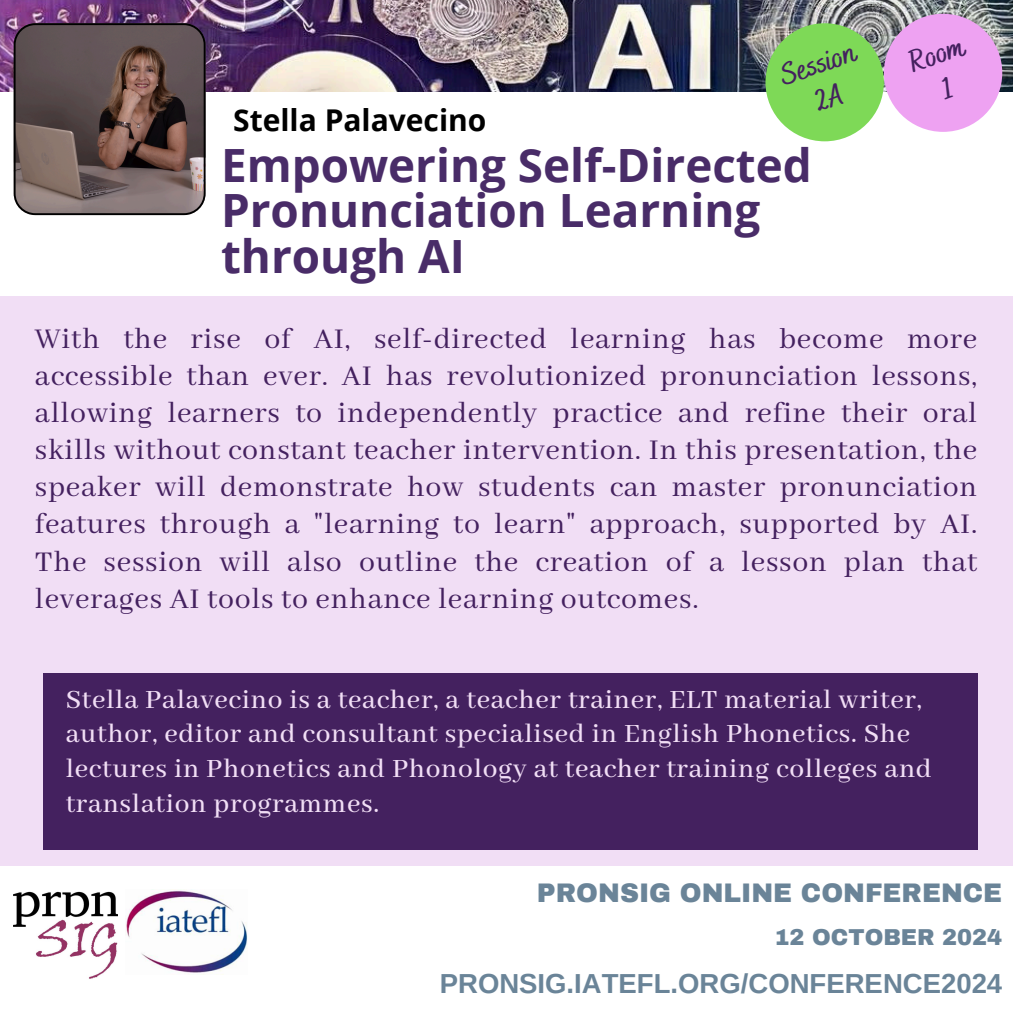
<style>
.page{position:relative;width:1013px;height:1013px;background:#fff}
.page>*{position:absolute;margin:0;border:0;box-sizing:border-box;transform-origin:0 0}
.t1{font:700 45.81px/45.5px "Open Sans";color:#492c68}
.t2{font:31.88px/37px "Abhaya Libre";letter-spacing:.025em;color:#44215f;text-align:justify}
.t3{font:700 30px "Open Sans";color:#000}
.t4{font:700 30px/35.6px "Bakerie Smooth";color:#44215f;text-align:center}
.t5{font:500 29.38px/34.7px "Abhaya Libre";letter-spacing:.025em;color:#f1def5}
.t6{font:700 27.5px "Arimo";color:#6a8498}
.t7{font:900 26.25px "Archivo";color:#6a8498}
.t8{font:900 22.5px "Archivo";color:#6a8498}
</style>
<div class="page">
<img style="left:0;top:0;width:1012px;height:92px">
<div style="left:0;top:292px;width:1012px;height:574px;background:#f1def5"></div>
<div style="left:0;top:92px;width:1012px;height:203px;background:#fff"></div>
<div style="left:883px;top:14px;width:119px;height:118px;background:#eea2f2;border-radius:50%"></div>
<img style="left:14px;top:891px;width:104px;height:88px">
<img style="left:126px;top:889px;width:121px;height:84px">
<svg style="left:14px;top:23px;width:191px;height:192px;background:#685654"></svg>
<div style="left:43px;top:673px;width:935px;height:176px;background:#44215f"></div>
<div style="left:765px;top:23px;width:118px;height:118px;background:#7ed957;border-radius:50%"></div>
<p class="t3" style="left:233px;top:99px;width:255px">Stella Palavecino</p>
<p class="t4" style="left:776px;top:60px;width:79px;rotate:-18deg">Session<br>2A</p>
<h2 class="t1" style="left:221px;top:141px;width:592px">Empowering Self-Directed<br>Pronunciation Learning through AI</h2>
<p class="t4" style="left:905px;top:47px;width:58px;rotate:-18deg">Room<br>1</p>
<h3 class="t2" style="left:35px;top:322px;width:943px">With the rise of AI, self-directed learning has become more accessible than ever. AI has revolutionized pronunciation lessons, allowing learners to independently practice and refine their oral skills without constant teacher intervention. In this presentation, the speaker will demonstrate how students can master pronunciation features through a "learning to learn" approach, supported by AI.<br>The session will also outline the creation of a lesson plan that leverages AI tools to enhance learning outcomes.</h3>
<h2 class="t5" style="left:66px;top:683px;width:867px">Stella Palavecino is a teacher, a teacher trainer, ELT material writer, author, editor and consultant specialised in English Phonetics. She lectures in Phonetics and Phonology at teacher training colleges and translation programmes.</h2>
<p class="t7" style="left:537px;top:879px;width:467px">PRONSIG ONLINE CONFERENCE</p>
<p class="t8" style="left:774px;top:925px;width:229px">12 OCTOBER 2024</p>
<p class="t6" style="left:440px;top:968px;width:564px">PRONSIG.IATEFL.ORG/CONFERENCE2024</p>
</div>
